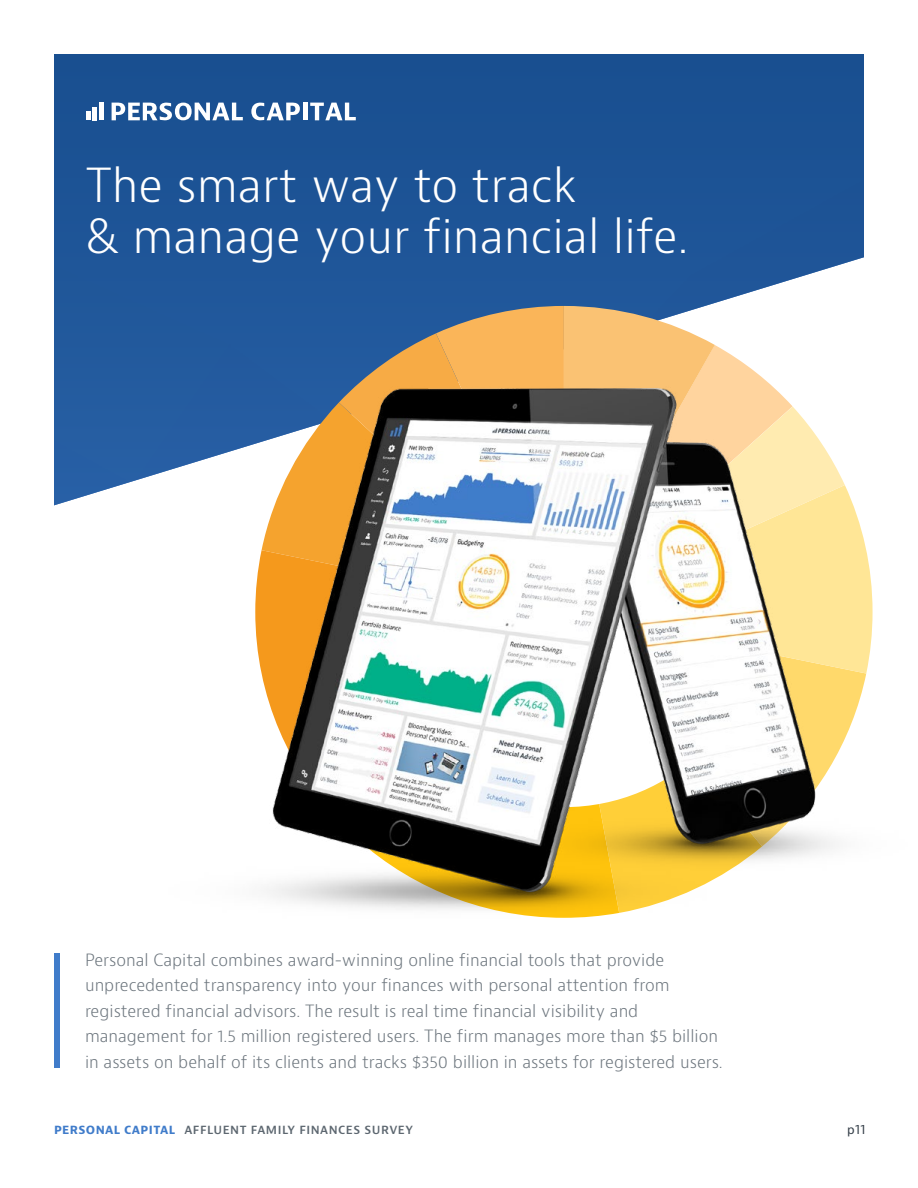
<style>
.page{position:relative;width:918px;height:1188px;background:#fff}
.page>*{position:absolute;margin:0;border:0;box-sizing:border-box;transform-origin:0 0}
.t1{font:300 45.75px/51.4px "Bernino Sans";color:#fff}
.t2{font:300 16.5px/25.5px "Bernino Sans";color:#6d767e}
.t3{font:600 12px "Bernino Sans";letter-spacing:.04em;color:#5d6770}
.t4{font:12px "Bernino Sans";color:#343e48}
.s1{font-weight:700;color:#407cca}
</style>
<div class="page">
<img style="left:54px;top:54px;width:810px;height:451px">
<svg style="left:564px;top:306px;width:151px;height:27px;fill:#fac273"></svg>
<svg style="left:436px;top:306px;width:128px;height:27px;background:#b2966e"></svg>
<img style="left:108px;top:333px;width:765px;height:585px">
<div style="left:54px;top:953px;width:6px;height:115px;background:#407cca"></div>
<svg style="left:112px;top:103px;width:131px;height:17px"></svg>
<svg style="left:251px;top:103px;width:49px;height:17px"></svg>
<hr style="left:303px;top:103px;width:4px;height:17px;background:#fff">
<svg style="left:310px;top:103px;width:46px;height:17px"></svg>
<div style="left:99px;top:103px;width:5px;height:17px;background:#fff"></div>
<div style="left:92px;top:107px;width:5px;height:13px;background:#fff"></div>
<svg style="left:86px;top:111px;width:4px;height:9px"></svg>
<h1 class="t1" style="left:86px;top:160px;width:604px">The smart way to track<br>&amp; manage your financial life.</h1>
<p class="t2" style="left:85px;top:947px;width:639px">Personal Capital combines award-winning online financial tools that provide unprecedented transparency into your finances with personal attention from registered financial advisors. The result is real time financial visibility and management for 1.5 million registered users. The firm manages more than $5 billion in assets on behalf of its clients and tracks $350 billion in assets for registered users.</p>
<p class="t3" style="left:54px;top:1122px;width:361px"><span class="s1">PERSONAL CAPITAL</span> AFFLUENT FAMILY FINANCES SURVEY</p>
<p class="t4" style="left:847px;top:1122px;width:20px">p11</p>
</div>
